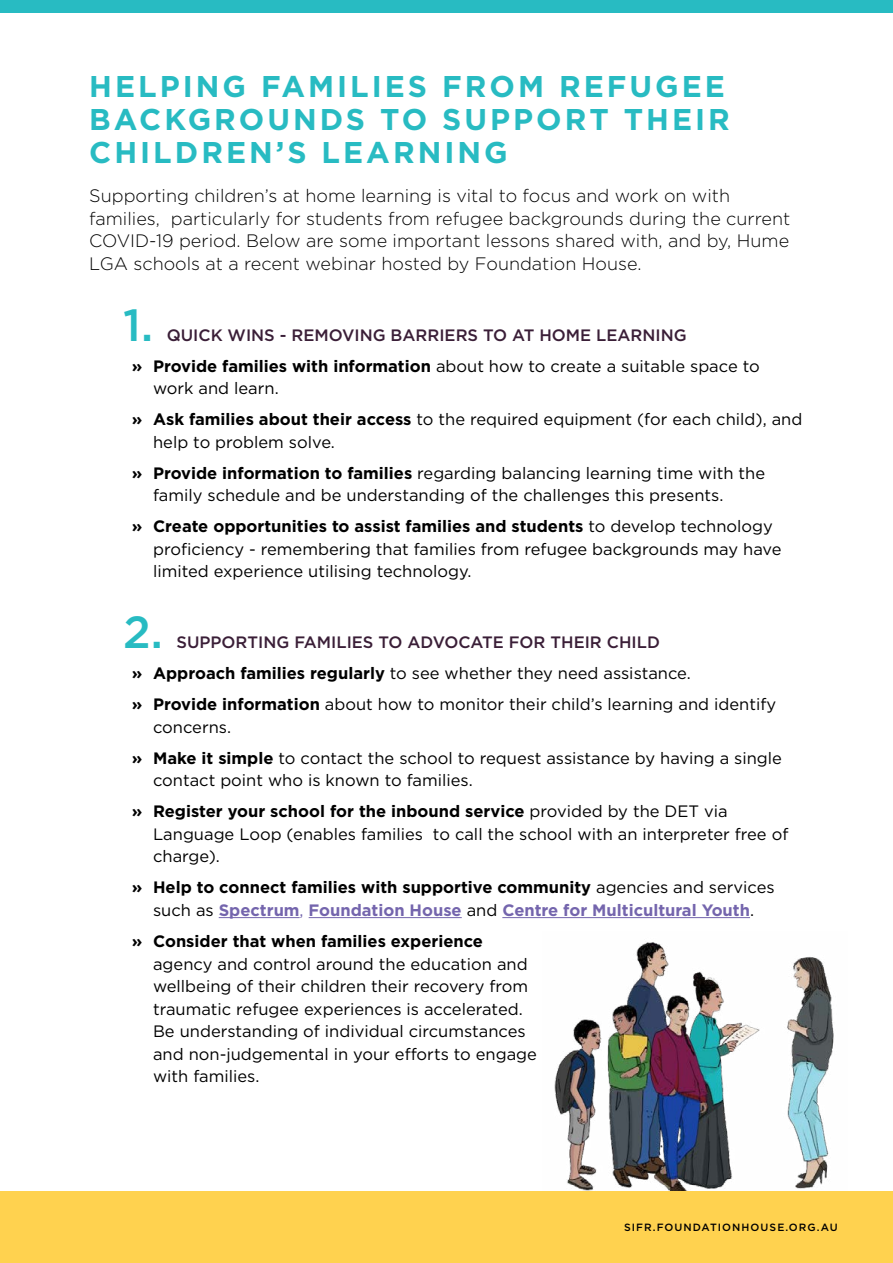
<style>
.page{position:relative;width:893px;height:1263px;background:#fff}
.page>*{position:absolute;margin:0;border:0;box-sizing:border-box;transform-origin:0 0}
.t1{font:500 45px "Gotham";color:#28bbc2}
.t2{font:700 30px/33px "Gotham";letter-spacing:.1em;color:#28bbc2}
.t3{font:300 18px/22.5px "Gotham";color:#000}
.t4{font:16.5px/31px "Gotham";color:#000}
.t5{font:700 16.5px/22.5px "Gotham";color:#7465ad;text-align:center}
.t6{font:500 16.5px/31px "Gotham";color:#3a1e37}
.t7{font:700 16.5px "Gotham";color:#000}
.t8{font:500 10.5px "Gotham";letter-spacing:.1em;color:#000}
.s1{font-weight:700;color:#000}
.s2{font-weight:400;color:#000}
.s3{font-weight:700}
.s4{font-weight:500;color:#3a1e37}
.s5{color:#000}
.s6{font-weight:400}
</style>
<div class="page">
<hr style="left:219px;top:917px;width:81px;height:1px;background:#7465ad">
<hr style="left:309px;top:917px;width:153px;height:1px;background:#7465ad">
<hr style="left:502px;top:917px;width:248px;height:1px;background:#7465ad">
<img style="left:554px;top:942px;width:280px;height:249px">
<div style="left:0;top:1191px;width:893px;height:72px;background:#ffd24f"></div>
<div style="left:0;top:0;width:893px;height:12px;background:#28bbc2"></div>
<h2 class="t2" style="left:89px;top:69px;width:642px">HELPING FAMILIES FROM REFUGEE<br>BACKGROUNDS TO SUPPORT THEIR<br>CHILDREN’S LEARNING</h2>
<p class="t3" style="left:89px;top:184px;width:702px">Supporting children’s at home learning is vital to focus and work on with families, particularly for students from refugee backgrounds during the current COVID-19 period. Below are some important lessons shared with, and by, Hume LGA schools at a recent webinar hosted by Foundation House.</p>
<h1 class="t1" style="left:123px;top:295px;width:31px">1.</h1>
<p class="t6" style="left:132px;top:319px;width:629px;text-indent:35px">QUICK WINS - REMOVING BARRIERS TO AT HOME LEARNING<br><span class="s1">» Provide families with information</span> <span class="s2">about how to create a suitable space to</span></p>
<p class="t4" style="left:132px;top:373px;width:672px;text-indent:21px">work and learn.<br><span class="s3">» Ask families about their access</span> to the required equipment (for each child), and</p>
<p class="t4" style="left:132px;top:426px;width:635px;text-indent:21px">help to problem solve.<br><span class="s3">» Provide information to families</span> regarding balancing learning time with the</p>
<p class="t4" style="left:132px;top:480px;width:643px;text-indent:21px">family schedule and be understanding of the challenges this presents.<br><span class="s3">» Create opportunities to assist families and students</span> to develop technology</p>
<p class="t4" style="left:153px;top:537px;width:630px;line-height:22.5px">proficiency - remembering that families from refugee backgrounds may have limited experience utilising technology.</p>
<h1 class="t1" style="left:123px;top:603px;width:41px">2.</h1>
<p class="t4" style="left:132px;top:627px;width:646px;text-indent:45px"><span class="s4">SUPPORTING FAMILIES TO ADVOCATE FOR THEIR CHILD<br></span><span class="s3">» Approach families regularly</span> to see whether they need assistance.<br><span class="s3">» Provide information</span> about how to monitor their child’s learning and identify</p>
<p class="t4" style="left:132px;top:711px;width:652px;text-indent:21px">concerns.<br><span class="s3">» Make it simple</span> to contact the school to request assistance by having a single</p>
<p class="t4" style="left:132px;top:765px;width:597px;text-indent:21px">contact point who is known to families.<br><span class="s3">» Register your school for the inbound service</span> provided by the DET via</p>
<p class="t4" style="left:153px;top:822px;width:637px;line-height:22.5px">Language Loop (enables families to call the school with an interpreter free of charge).</p>
<p class="t5" style="left:132px;top:876px;width:644px"><span class="s5">» Help to connect families with supportive community</span> <span class="s2">agencies and services such as</span> Spectrum<span class="s6">,</span> Foundation House <span class="s2">and</span> Centre for Multicultural Youth<span class="s2">.</span></p>
<p class="t7" style="left:132px;top:930px;width:353px">» Consider that when families experience</p>
<p class="t4" style="left:153px;top:952px;width:385px;line-height:22.5px">agency and control around the education and wellbeing of their children their recovery from traumatic refugee experiences is accelerated.<br>Be understanding of individual circumstances and non-judgemental in your efforts to engage with families.</p>
<p class="t8" style="left:624px;top:1220px;width:215px">SIFR.FOUNDATIONHOUSE.ORG.AU</p>
</div>
